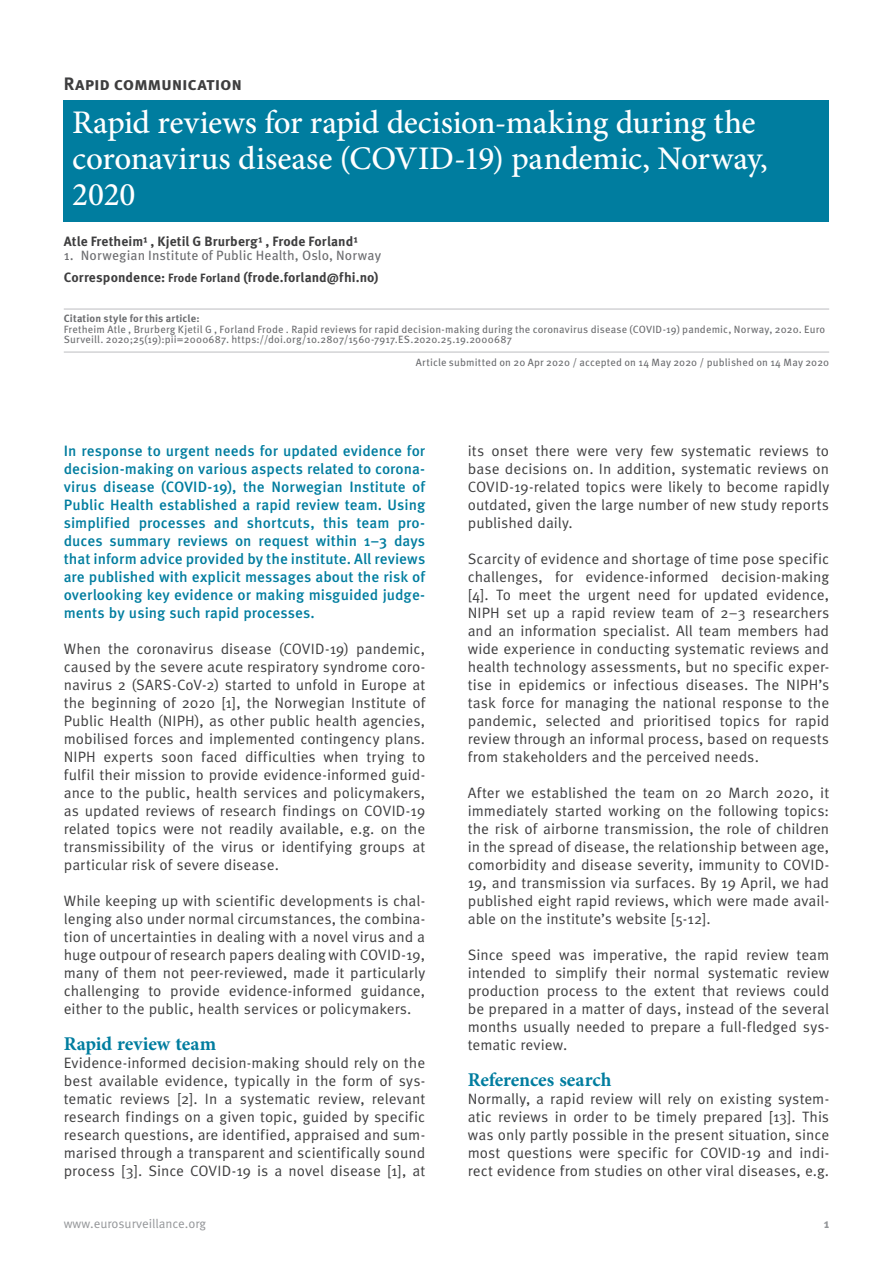
<style>
.page{position:relative;width:893px;height:1263px;background:#fff}
.page>*{position:absolute;margin:0;border:0;box-sizing:border-box;transform-origin:0 0}
.t1{font:500 33px/36px "Minion Pro";letter-spacing:-.005em;color:#fff}
.t2{font:700 19.5px "Minion Pro";letter-spacing:-.005em;color:#007d9f}
.t3{font:700 18px "Meta Pro";letter-spacing:-.015em;color:#3e3e3f}
.t4{font:15px/18px "Meta Pro";color:#3e3e3f;text-align:justify}
.t5{font:500 15px/18px "Meta Pro";color:#007d9f;text-align:justify}
.t6{font:13.5px/22px "Meta Pro";letter-spacing:.01em;color:#6c6d70}
.t7{font:700 13.5px "Meta Pro";letter-spacing:.01em;color:#3e3e3f}
.t8{font:12.75px "Meta Pro";color:#939598}
.t9{font:700 12.75px "Meta Pro";color:#939598}
.t10{font:10.5px/10.5px "Meta Pro";letter-spacing:.015em;color:#6c6d70}
.t11{font:700 10.5px "Meta Pro";letter-spacing:.015em;color:#6c6d70}
.s1{font-weight:700;color:#3e3e3f}
.s2{font-weight:700;font-size:12px;color:#3e3e3f}
</style>
<div class="page">
<hr style="left:64px;top:309px;width:765px;height:1px;background:#bcbdc0">
<hr style="left:64px;top:352px;width:765px;height:1px;background:#bcbdc0">
<div style="left:64px;top:100px;width:765px;height:122px;background:#007d9f"></div>
<p class="t3" style="left:64px;top:72px;width:180px">Rapid communication</p>
<h1 class="t1" style="left:72px;top:104px;width:697px">Rapid reviews for rapid decision-making during the coronavirus disease (COVID-19) pandemic, Norway,<br>2020</h1>
<p class="t7" style="left:64px;top:233px;width:295px">Atle Fretheim¹ , Kjetil G Brurberg¹ , Frode Forland¹</p>
<p class="t6" style="left:64px;top:245px;width:319px">1. Norwegian Institute of Public Health, Oslo, Norway<br><span class="s1">Correspondence:</span> <span class="s2">Frode Forland</span> <span class="s1">(frode.forland@fhi.no)</span></p>
<p class="t11" style="left:64px;top:312px;width:137px">Citation style for this article:</p>
<p class="t10" style="left:64px;top:324px;width:763px">Fretheim Atle , Brurberg Kjetil G , Forland Frode . Rapid reviews for rapid decision-making during the coronavirus disease (COVID-19) pandemic, Norway, 2020. Euro<br>Surveill. 2020;25(19):pii=2000687. https://doi.org/10.2807/1560-7917.ES.2020.25.19.2000687</p>
<p class="t10" style="left:416px;top:358px;width:415px">Article submitted on 20 Apr 2020 / accepted on 14 May 2020 / published on 14 May 2020</p>
<p class="t5" style="left:64px;top:442px;width:363px">In response to urgent needs for updated evidence for decision-making on various aspects related to corona&shy;virus disease (COVID-19), the Norwegian Institute of Public Health established a rapid review team. Using simplified processes and shortcuts, this team pro&shy;duces summary reviews on request within 1–3 days that inform advice provided by the institute. All reviews are published with explicit messages about the risk of overlooking key evidence or making misguided judge&shy;ments by using such rapid processes.</p>
<p class="t4" style="left:64px;top:640px;width:363px">When the coronavirus disease (COVID-19) pandemic, caused by the severe acute respiratory syndrome coro&shy;navirus 2 (SARS-CoV-2) started to unfold in Europe at the beginning of 2020 [1], the Norwegian Institute of Public Health (NIPH), as other public health agencies, mobilised forces and implemented contingency plans.<br>NIPH experts soon faced difficulties when trying to fulfil their mission to provide evidence-informed guid&shy;ance to the public, health services and policymakers, as updated reviews of research findings on COVID-19 related topics were not readily available, e.g. on the transmissibility of the virus or identifying groups at particular risk of severe disease.</p>
<p class="t4" style="left:64px;top:892px;width:363px">While keeping up with scientific developments is chal&shy;lenging also under normal circumstances, the combina&shy;tion of uncertainties in dealing with a novel virus and a huge outpour of research papers dealing with COVID-19, many of them not peer-reviewed, made it particularly challenging to provide evidence-informed guidance, either to the public, health services or policymakers.</p>
<h2 class="t2" style="left:64px;top:1030px;width:154px">Rapid review team</h2>
<p class="t4" style="left:64px;top:1054px;width:363px">Evidence-informed decision-making should rely on the best available evidence, typically in the form of sys&shy;tematic reviews [2]. In a systematic review, relevant research findings on a given topic, guided by specific research questions, are identified, appraised and sum&shy;marised through a transparent and scientifically sound process [3]. Since COVID-19 is a novel disease [1], at</p>
<p class="t4" style="left:468px;top:442px;width:363px">its onset there were very few systematic reviews to base decisions on. In addition, systematic reviews on COVID-19-related topics were likely to become rapidly outdated, given the large number of new study reports published daily.</p>
<p class="t4" style="left:468px;top:550px;width:363px">Scarcity of evidence and shortage of time pose specific challenges, for evidence-informed decision-making [4]. To meet the urgent need for updated evidence, NIPH set up a rapid review team of 2–3 researchers and an information specialist. All team members had wide experience in conducting systematic reviews and health technology assessments, but no specific exper&shy;tise in epidemics or infectious diseases. The NIPH’s task force for managing the national response to the pandemic, selected and prioritised topics for rapid review through an informal process, based on requests from stakeholders and the perceived needs.</p>
<p class="t4" style="left:468px;top:784px;width:363px">After we established the team on 20 March 2020, it immediately started working on the following topics: the risk of airborne transmission, the role of children in the spread of disease, the relationship between age, comorbidity and disease severity, immunity to COVID-19, and transmission via surfaces. By 19 April, we had published eight rapid reviews, which were made avail&shy;able on the institute’s website [5-12].</p>
<p class="t4" style="left:468px;top:946px;width:363px">Since speed was imperative, the rapid review team intended to simplify their normal systematic review production process to the extent that reviews could be prepared in a matter of days, instead of the several months usually needed to prepare a full-fledged sys&shy;tematic review.</p>
<h2 class="t2" style="left:468px;top:1066px;width:145px">References search</h2>
<p class="t4" style="left:468px;top:1090px;width:363px">Normally, a rapid review will rely on existing system&shy;atic reviews in order to be timely prepared [13]. This was only partly possible in the present situation, since most questions were specific for COVID-19 and indi&shy;rect evidence from studies on other viral diseases, e.g.</p>
<p class="t8" style="left:64px;top:1215px;width:144px">www.eurosurveillance.org</p>
<p class="t9" style="left:824px;top:1215px;width:7px">1</p>
</div>
